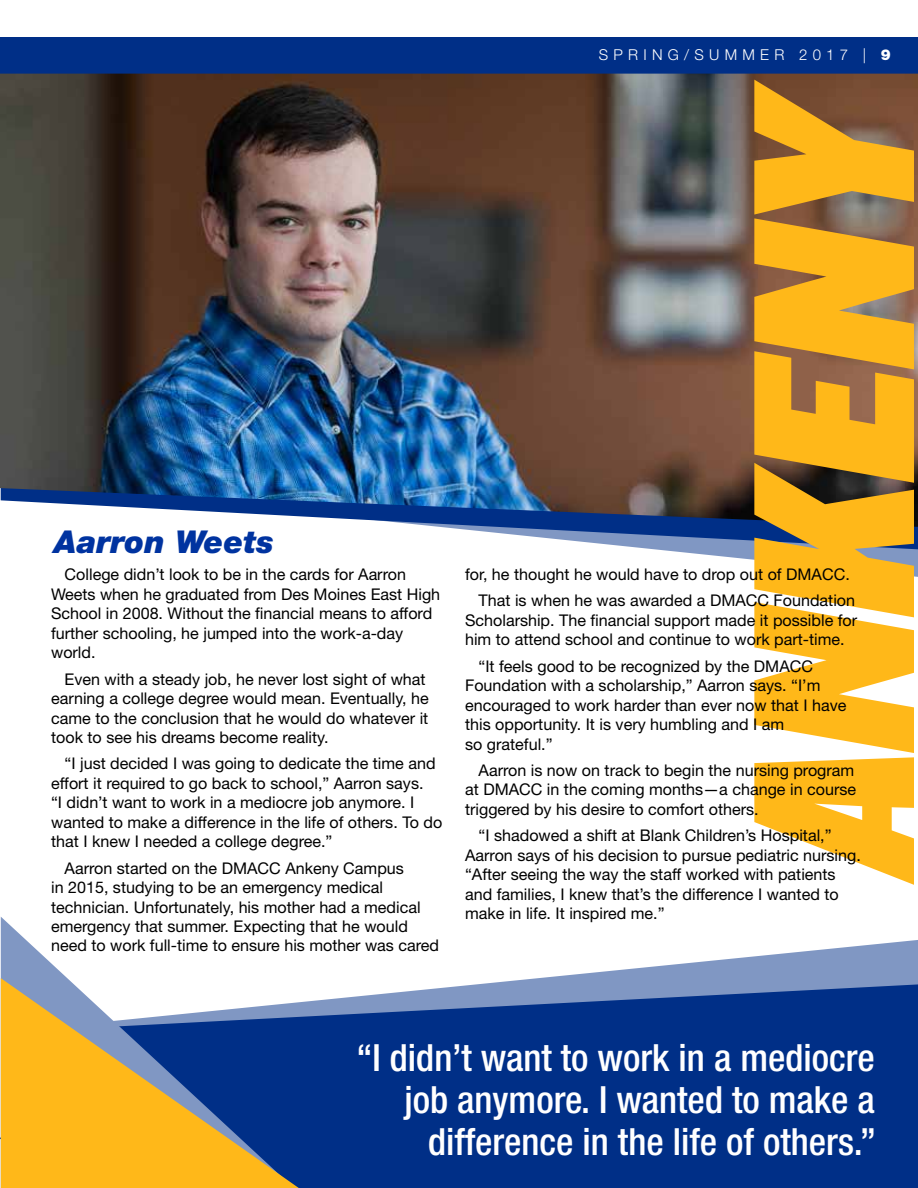
<style>
.page{position:relative;width:918px;height:1188px;background:#fff}
.page>*{position:absolute;margin:0;border:0;box-sizing:border-box;transform-origin:0 0}
.t1{font:italic 239.7px "Knockout HTF90 Ultmt Welterwt";color:#ffb819;scale:1.07 1}
.t2{font:500 condensed 37.5px/42px "Helvetica Neue LT Std";color:#fff;text-align:right}
.t3{font:italic 900 31.5px "Helvetica Neue LT Std";color:#0033a0}
.t4{font:16.2px/19.5px "Helvetica Neue LT Std";color:#000}
.t5{font:300 15px "Helvetica Neue LT Std";letter-spacing:.35em;color:#fff}
.s1{font-weight:900}
</style>
<div class="page">
<div style="left:0;top:37px;width:918px;height:37px;background:#002f87"></div>
<hr style="left:0;top:1138px;width:918px;height:1px;background:#002f87">
<svg style="left:652px;top:549px;width:266px;height:28px"></svg>
<svg style="left:442px;top:527px;width:476px;height:22px"></svg>
<img style="left:0;top:74px;width:918px;height:453px">
<svg style="left:481px;top:940px;width:437px;height:44px"></svg>
<svg style="left:299px;top:984px;width:619px;height:204px;background:#0c388c"></svg>
<svg style="left:1px;top:917px;width:66px;height:61px"></svg>
<svg style="left:1px;top:978px;width:298px;height:210px;background:#ad9966"></svg>
<p class="t5" style="left:599px;top:45px;width:293px">SPRING/SUMMER 2017 | <span class="s1">9</span></p>
<p class="t1" style="left:705px;top:882px;width:767px;rotate:-90deg">ANKENY</p>
<h1 class="t3" style="left:54px;top:523px;width:221px">Aarron Weets</h1>
<p class="t4" style="left:65px;top:565px;width:343px">College didn’t look to be in the cards for Aarron</p>
<p class="t4" style="left:465px;top:565px;width:386px">for, he thought he would have to drop out of DMACC.</p>
<p class="t4" style="left:51px;top:584px;width:391px">Weets when he graduated from Des Moines East High School in 2008. Without the fnancial means to afford further schooling, he jumped into the work-a-day world.</p>
<p class="t4" style="left:51px;top:669px;width:379px;text-indent:13px">Even with a steady job, he never lost sight of what earning a college degree would mean. Eventually, he came to the conclusion that he would do whatever it took to see his dreams become reality.</p>
<p class="t4" style="left:51px;top:754px;width:393px;text-indent:13px">“I just decided I was going to dedicate the time and effort it required to go back to school,” Aarron says.<br>“I didn’t want to work in a mediocre job anymore. I wanted to make a difference in the life of others. To do that I knew I needed a college degree.”</p>
<p class="t4" style="left:51px;top:858px;width:371px;text-indent:13px">Aarron started on the DMACC Ankeny Campus<br>in 2015, studying to be an emergency medical technician. Unfortunately, his mother had a medical</p>
<p class="t4" style="left:465px;top:591px;width:394px;text-indent:13px">That is when he was awarded a DMACC Foundation<br>Scholarship. The fnancial support made it possible for him to attend school and continue to work part-time.</p>
<p class="t4" style="left:465px;top:656px;width:383px;text-indent:13px">“It feels good to be recognized by the DMACC Foundation with a scholarship,” Aarron says. “I’m encouraged to work harder than ever now that I have this opportunity. It is very humbling and I am<br>so grateful.”</p>
<p class="t4" style="left:465px;top:760px;width:392px;text-align:justify;text-indent:13px">Aarron is now on track to begin the nursing program at DMACC in the coming months—a change in course triggered by his desire to comfort others.</p>
<p class="t4" style="left:465px;top:825px;width:397px;text-indent:13px">“I shadowed a shift at Blank Children’s Hospital,” Aarron says of his decision to pursue pediatric nursing. “After seeing the way the staff worked with patients and families, I knew that’s the difference I wanted to make in life. It inspired me.”</p>
<p class="t4" style="left:51px;top:916px;width:389px">emergency that summer. Expecting that he would need to work full-time to ensure his mother was cared</p>
<p class="t2" style="left:357px;top:1037px;width:521px">“I didn’t want to work in a mediocre job anymore. I wanted to make a difference in the life of others.”</p>
</div>
